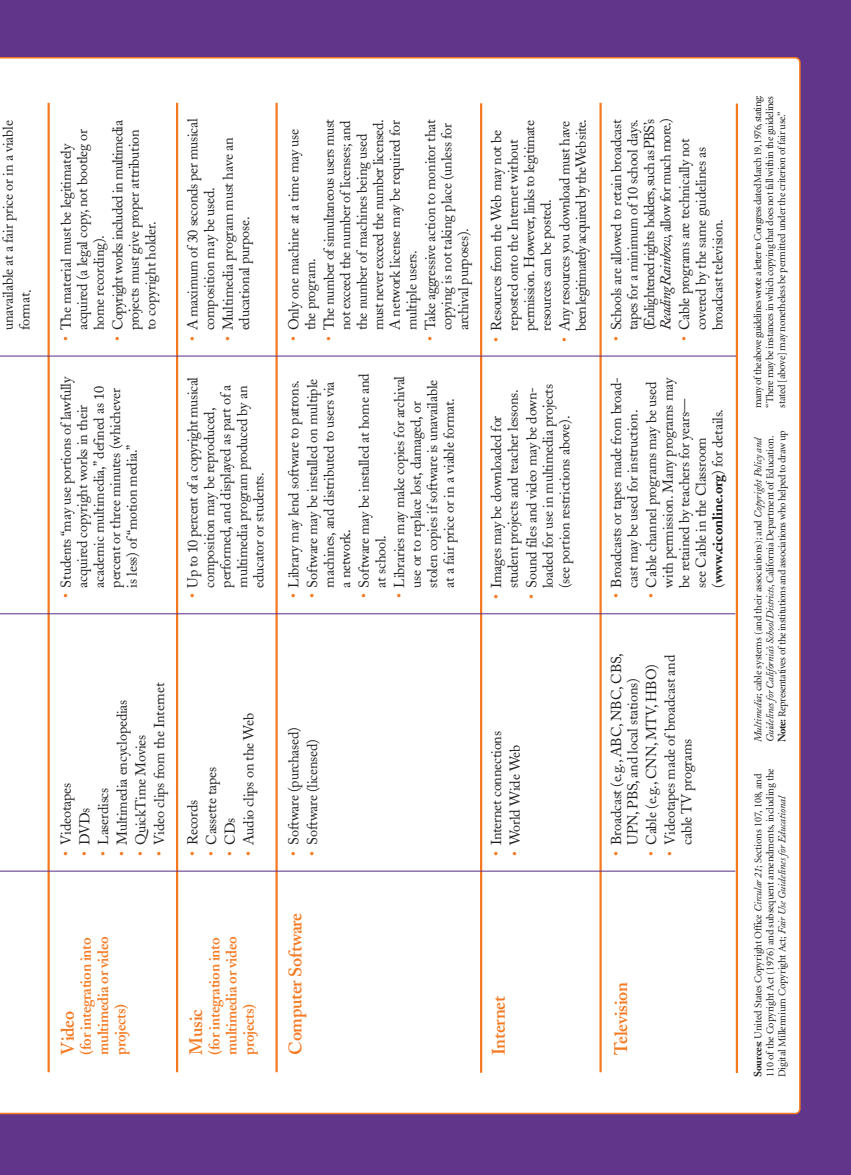
<style>
.page{position:relative;width:851px;height:1175px;background:#fff}
.page>*{position:absolute;margin:0;border:0;box-sizing:border-box;transform-origin:0 0}
.t1{font:600 18px "Adobe Caslon";letter-spacing:-.015em;color:#f47921}
.t2{font:600 15px/17.2px "Adobe Caslon";letter-spacing:-.015em;color:#f47921;text-align:justify}
.t3{font:14.25px/16.5px "Adobe Caslon";letter-spacing:-.015em;color:#231f20}
.t4{font:14.25px/16.5px "Adobe Caslon";letter-spacing:-.04em;color:#231f20;text-align:right}
.t5{font:10.5px/12px "Minion";letter-spacing:-.02em;color:#231f20}
.t6{font:italic 10.5px "Adobe Caslon";letter-spacing:-.025em;color:#231f20}
.s1{color:#f47921}
.s2{font-style:italic;font-size:15px}
.s3{font-weight:700}
.s4{font-family:"Adobe Caslon";font-style:italic}
.s5{font-family:"Minion";font-style:normal}
.s6{font-family:"Adobe Caslon";font-weight:700}
</style>
<div class="page">
<div style="left:0;top:0;width:850px;height:1174px;background:#61368a"></div>
<div style="left:0;top:57px;width:800px;height:1057px;background:#fff"></div>
<hr style="left:48px;top:103px;width:2px;height:969px;background:#f47921">
<hr style="left:176px;top:103px;width:2px;height:969px;background:#f47921">
<hr style="left:275px;top:103px;width:3px;height:969px;background:#f47921">
<hr style="left:480px;top:103px;width:2px;height:969px;background:#f47921">
<hr style="left:599px;top:103px;width:2px;height:969px;background:#f47921">
<hr style="left:735px;top:104px;width:3px;height:969px;background:#f47921">
<hr style="left:0;top:870px;width:735px;height:1px;background:#61368a">
<hr style="left:0;top:613px;width:735px;height:1px;background:#61368a">
<hr style="left:0;top:355px;width:736px;height:1px;background:#61368a">
<p class="t3" style="left:1px;top:330px;width:211px;rotate:-90deg">unavailable at a fair price or in a viable format.</p>
<p class="t3" style="left:59px;top:330px;width:203px;text-indent:-11px;rotate:-90deg"><span class="s1">•</span> The material must be legitimately acquired (a legal copy, not bootleg or home recording).</p>
<p class="t3" style="left:111px;top:330px;width:211px;text-indent:-11px;rotate:-90deg"><span class="s1">•</span> Copyright works included in multimedia projects must give proper attribution to copyright holder.</p>
<p class="t3" style="left:59px;top:587px;width:212px;text-indent:-11px;rotate:-90deg"><span class="s1">•</span> Students “may use portions of lawfully acquired copyright works in their academic multimedia,” defined as 10 percent or three minutes (whichever is less) of “motion media.”</p>
<p class="t3" style="left:186px;top:330px;width:213px;text-indent:-11px;rotate:-90deg"><span class="s1">•</span> A maximum of 30 seconds per musical composition may be used.</p>
<p class="t3" style="left:221px;top:330px;width:194px;text-indent:-11px;rotate:-90deg"><span class="s1">•</span> Multimedia program must have an educational purpose.</p>
<p class="t3" style="left:186px;top:587px;width:212px;text-indent:-11px;rotate:-90deg"><span class="s1">•</span> Up to 10 percent of a copyright musical composition may be reproduced, performed, and displayed as part of a multimedia program produced by an educator or students.</p>
<p class="t3" style="left:59px;top:855px;width:74px;rotate:-90deg"><span class="s1">•</span> Videotapes</p>
<p class="t3" style="left:78px;top:855px;width:50px;rotate:-90deg"><span class="s1">•</span> DVDs</p>
<p class="t3" style="left:97px;top:855px;width:69px;rotate:-90deg"><span class="s1">•</span> Laserdiscs</p>
<p class="t3" style="left:153px;top:855px;width:174px;rotate:-90deg"><span class="s1">•</span> Video clips from the Internet</p>
<p class="t3" style="left:115px;top:855px;width:157px;rotate:-90deg"><span class="s1">•</span> Multimedia encyclopedias</p>
<p class="t3" style="left:134px;top:855px;width:122px;rotate:-90deg"><span class="s1">•</span> QuickTime Movies</p>
<p class="t3" style="left:186px;top:855px;width:57px;rotate:-90deg"><span class="s1">•</span> Records</p>
<p class="t3" style="left:242px;top:855px;width:144px;rotate:-90deg"><span class="s1">•</span> Audio clips on the Web</p>
<p class="t3" style="left:205px;top:855px;width:90px;rotate:-90deg"><span class="s1">•</span> Cassette tapes</p>
<p class="t3" style="left:223px;top:855px;width:39px;rotate:-90deg"><span class="s1">•</span> CDs</p>
<p class="t2" style="left:79px;top:1054px;width:120px;rotate:-90deg">(for integration into multimedia or video projects)</p>
<p class="t1" style="left:60px;top:1054px;width:45px;rotate:-90deg">Video</p>
<p class="t2" style="left:207px;top:1054px;width:120px;rotate:-90deg">(for integration into multimedia or video projects)</p>
<p class="t1" style="left:189px;top:1054px;width:47px;rotate:-90deg">Music</p>
<p class="t3" style="left:287px;top:330px;width:203px;text-indent:-11px;rotate:-90deg"><span class="s1">•</span> Only one machine at a time may use the program.</p>
<p class="t3" style="left:322px;top:330px;width:213px;text-indent:-11px;rotate:-90deg"><span class="s1">•</span> The number of simultaneous users must not exceed the number of licenses; and the number of machines being used must never exceed the number licensed.<br>A network license may be required for multiple users.</p>
<p class="t3" style="left:423px;top:330px;width:212px;text-indent:-11px;rotate:-90deg"><span class="s1">•</span> Take aggressive action to monitor that copying is not taking place (unless for archival purposes).</p>
<p class="t3" style="left:287px;top:598px;width:220px;rotate:-90deg"><span class="s1">•</span> Library may lend software to patrons.</p>
<p class="t3" style="left:306px;top:587px;width:210px;text-indent:-11px;rotate:-90deg"><span class="s1">•</span> Software may be installed on multiple machines, and distributed to users via a network.</p>
<p class="t3" style="left:357px;top:587px;width:215px;text-indent:-11px;rotate:-90deg"><span class="s1">•</span> Software may be installed at home and at school.</p>
<p class="t3" style="left:393px;top:587px;width:213px;text-indent:-11px;rotate:-90deg"><span class="s1">•</span> Libraries may make copies for archival use or to replace lost, damaged, or stolen copies if software is unavailable at a fair price or in a viable format.</p>
<p class="t3" style="left:490px;top:331px;width:212px;text-indent:-11px;rotate:-90deg"><span class="s1">•</span> Resources from the Web may not be reposted onto the Internet without permission. However, links to legitimate resources can be posted.</p>
<p class="t4" style="left:558px;top:342px;width:224px;rotate:-90deg"><span class="s1">•</span> Any resources you download must have beenlegitimatelyacquired bytheWebsite.</p>
<p class="t3" style="left:490px;top:588px;width:200px;text-indent:-11px;rotate:-90deg"><span class="s1">•</span> Images may be downloaded for student projects and teacher lessons.</p>
<p class="t3" style="left:525px;top:588px;width:205px;text-indent:-11px;rotate:-90deg"><span class="s1">•</span> Sound files and video may be down&shy;loaded for use in multimedia projects (see portion restrictions above).</p>
<p class="t3" style="left:609px;top:330px;width:213px;text-align:justify;text-indent:-11px;rotate:-90deg"><span class="s1">•</span> Schools are allowed to retain broadcast tapes for a minimum of 10 school days. (Enlightened rights holders,such asPBS’s <span class="s2">ReadingRainbow</span>, allow for much more.)</p>
<p class="t3" style="left:678px;top:330px;width:194px;text-indent:-11px;rotate:-90deg"><span class="s1">•</span> Cable programs are technically not covered by the same guidelines as broadcast television.</p>
<p class="t3" style="left:609px;top:587px;width:212px;text-indent:-11px;rotate:-90deg"><span class="s1">•</span> Broadcasts or tapes made from broad&shy;cast may be used for instruction.</p>
<p class="t3" style="left:645px;top:587px;width:211px;text-indent:-11px;rotate:-90deg"><span class="s1">•</span> Cable channel programs may be used with permission. Many programs may be retained by teachers for years—<br>see Cable in the Classroom (<span class="s3">www.ciconline.org</span>) for details.</p>
<p class="t3" style="left:287px;top:855px;width:130px;rotate:-90deg"><span class="s1">•</span> Software (purchased)</p>
<p class="t3" style="left:306px;top:855px;width:118px;rotate:-90deg"><span class="s1">•</span> Software (licensed)</p>
<p class="t3" style="left:490px;top:856px;width:126px;rotate:-90deg"><span class="s1">•</span> Internet connections</p>
<p class="t3" style="left:508px;top:856px;width:113px;rotate:-90deg"><span class="s1">•</span> World Wide Web</p>
<p class="t3" style="left:609px;top:844px;width:193px;text-indent:-11px;rotate:-90deg"><span class="s1">•</span> Broadcast (e.g., ABC, NBC, CBS,<br>UPN, PBS, and local stations)</p>
<p class="t3" style="left:645px;top:855px;width:193px;rotate:-90deg"><span class="s1">•</span> Cable (e.g., CNN, MTV, HBO)</p>
<p class="t3" style="left:663px;top:844px;width:191px;text-indent:-11px;rotate:-90deg"><span class="s1">•</span> Videotapes made of broadcast and cable TV programs</p>
<p class="t1" style="left:288px;top:1054px;width:143px;rotate:-90deg">Computer Software</p>
<p class="t1" style="left:491px;top:1055px;width:60px;rotate:-90deg">Internet</p>
<p class="t1" style="left:614px;top:1054px;width:74px;rotate:-90deg">Television</p>
<p class="t5" style="left:752px;top:408px;width:314px;text-align:justify;rotate:-90deg">many of the above guidelines wrote a letter to Congress dated March 19,1976,stating: “There may be instances in which copying that does not fall within the guidelines stated [above] may nonetheless be permitted under the criterion of fair use.”</p>
<p class="t5" style="left:753px;top:742px;width:307px;rotate:-90deg"><span class="s4">Multimedia</span>; cable systems (and their associations); and <span class="s4">Copyright Policy and</span></p>
<p class="t6" style="left:765px;top:742px;width:308px;rotate:-90deg">Guidelines for California’s School Districts<span class="s5">, California Department of Education.</span></p>
<p class="t5" style="left:777px;top:742px;width:313px;rotate:-90deg"><span class="s6">Note:</span> Representatives of the institutions and associations who helped to draw up</p>
<p class="t5" style="left:753px;top:1077px;width:310px;rotate:-90deg"><span class="s6">Sources:</span> United States Copyright Office <span class="s4">Circular 21</span>; Sections 107, 108, and<br>110 of the Copyright Act (1976) and subsequent amendments, including the</p>
<p class="t6" style="left:777px;top:1077px;width:283px;rotate:-90deg"><span class="s5">Digital Millennium Copyright Act;</span> Fair Use Guidelines for Educational</p>
</div>
